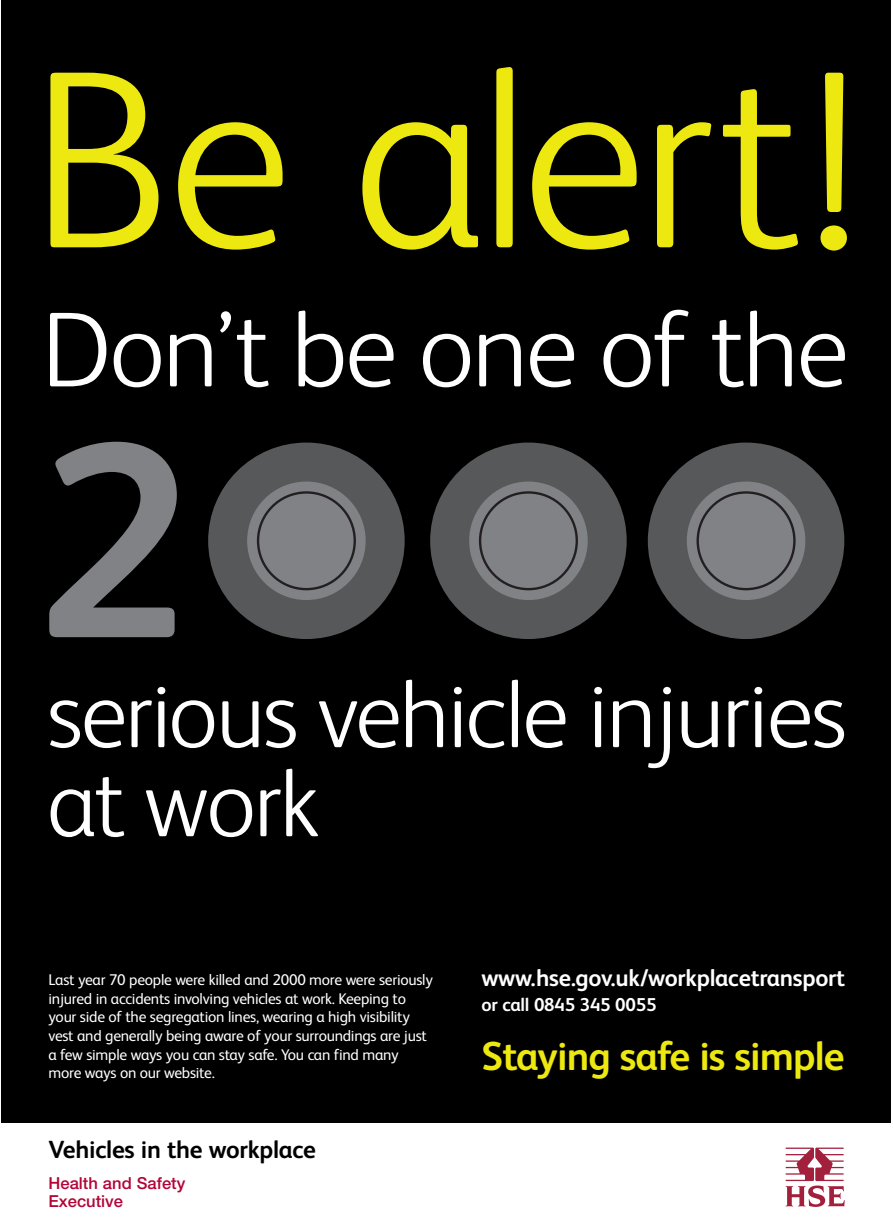
<style>
.page{position:relative;width:893px;height:1232px;background:#fff}
.page>*{position:absolute;margin:0;border:0;box-sizing:border-box;transform-origin:0 0}
.t1{font:300 254.1px "FS Albert";letter-spacing:-.02em;color:#ece810}
.t2{font:300 106.95px "FS Albert";letter-spacing:-.02em;color:#fff}
.t3{font:300 95.25px/88.9px "FS Albert";letter-spacing:-.02em;color:#fff}
.t4{font:700 40.35px "FS Albert";letter-spacing:-.025em;color:#ece810}
.t5{font:700 24.9px "FS Albert";letter-spacing:-.01em;color:#000}
.t6{font:700 23.85px "FS Albert";letter-spacing:-.01em;color:#fff}
.t7{font:700 18.6px "FS Albert";letter-spacing:-.01em;color:#fff}
.t8{font:500 16.5px/17.5px "Helvetica Neue";color:#b30437}
.t9{font:15.6px/18.6px "FS Albert";letter-spacing:-.015em;color:#fff}
</style>
<div class="page">
<div style="left:2px;top:0;width:889px;height:1122px;background:#000"></div>
<svg style="left:49px;top:442px;width:128px;height:195px"></svg>
<div style="left:208px;top:442px;width:196px;height:197px;background:#57585a;border-radius:50%"></div>
<div style="left:247px;top:481px;width:118px;height:119px;background:#808285;border-radius:50%"></div>
<div style="left:257px;top:491px;width:99px;height:99px;border:2px solid #231f20;border-radius:50%"></div>
<div style="left:430px;top:442px;width:196px;height:197px;background:#57585a;border-radius:50%"></div>
<div style="left:469px;top:481px;width:118px;height:119px;background:#808285;border-radius:50%"></div>
<div style="left:479px;top:491px;width:99px;height:99px;border:2px solid #231f20;border-radius:50%"></div>
<div style="left:647px;top:442px;width:197px;height:197px;background:#57585a;border-radius:50%"></div>
<div style="left:686px;top:481px;width:119px;height:119px;background:#808285;border-radius:50%"></div>
<div style="left:696px;top:491px;width:99px;height:99px;border:2px solid #231f20;border-radius:50%"></div>
<svg style="left:785px;top:1147px;width:59px;height:59px"></svg>
<h1 class="t1" style="left:31px;top:65px;width:832px">Be alert!</h1>
<h2 class="t2" style="left:42px;top:310px;width:808px">Don’t be one of the</h2>
<h3 class="t3" style="left:47px;top:679px;width:801px">serious vehicle injuries at work</h3>
<p class="t9" style="left:48px;top:972px;width:386px">Last year 70 people were killed and 2000 more were seriously injured in accidents involving vehicles at work. Keeping to your side of the segregation lines, wearing a high visibility vest and generally being aware of your surroundings are just a few simple ways you can stay safe. You can find many more ways on our website.</p>
<h3 class="t6" style="left:481px;top:968px;width:365px">www.hse.gov.uk/workplacetransport</h3>
<p class="t7" style="left:481px;top:997px;width:176px">or call 0845 345 0055</p>
<h3 class="t4" style="left:481px;top:1040px;width:364px">Staying safe is simple</h3>
<h3 class="t5" style="left:48px;top:1140px;width:269px">Vehicles in the workplace</h3>
<p class="t8" style="left:48px;top:1175px;width:138px">Health and Safety<br>Executive</p>
</div>
